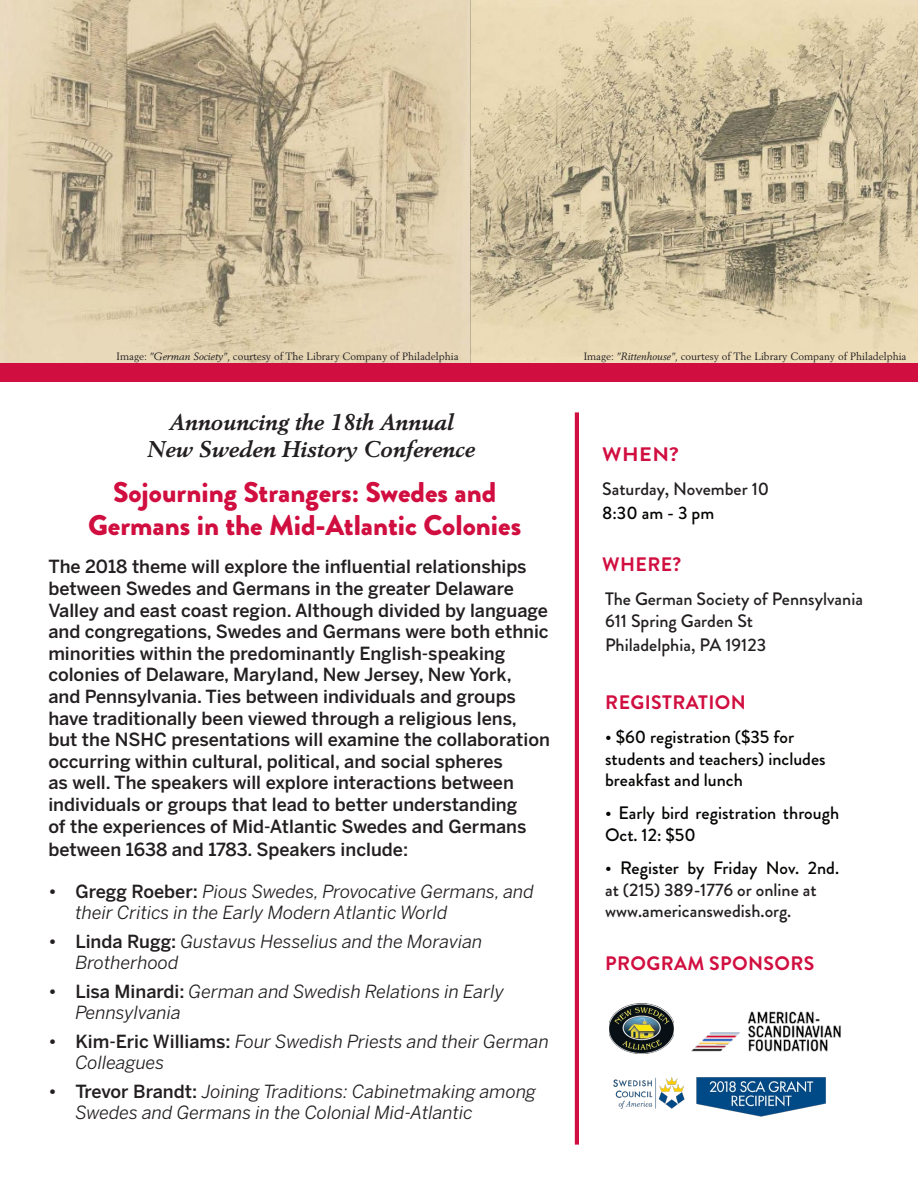
<style>
.page{position:relative;width:918px;height:1188px;background:#fff}
.page>*{position:absolute;margin:0;border:0;box-sizing:border-box;transform-origin:0 0}
.t1{font:900 28.5px/33px "Brandon Grotesque";color:#d10e40;text-align:center}
.t2{font:italic 700 22.5px "Berling LT Std";color:#231f20}
.t3{font:700 19.5px "Brandon Grotesque";letter-spacing:.02em;color:#d10e40}
.t4{font:700 19.5px "Brandon Grotesque";letter-spacing:.02em;color:#d10e40;scale:1.11 1}
.t5{font:500 18px/21.6px "Benton Sans";color:#231f20}
.t6{font:italic 18px/21.6px "Benton Sans";color:#231f20}
.t7{font:500 18px/21.6px "Brandon Grotesque";color:#231f20}
.t8{font:500 18px/21.6px "Brandon Grotesque";color:#040503}
.Text{font:10.5px "Berling LT Std";color:#231f20}
.s1{font-style:italic}
.s2{font-weight:500;font-style:normal}
.s3{color:#040503}
</style>
<div class="page">
<hr style="left:575px;top:412px;width:4px;height:733px;background:#d10e40">
<div style="left:0;top:363px;width:918px;height:19px;background:#d10e40"></div>
<img style="left:471px;top:0;width:447px;height:363px">
<img style="left:0;top:0;width:471px;height:363px">
<img style="left:609px;top:1003px;width:65px;height:51px">
<img style="left:691px;top:1011px;width:150px;height:41px">
<img style="left:613px;top:1077px;width:213px;height:40px">
<p class="Text" style="left:117px;top:350px;width:344px">Image: <span class="s1">”German Society”,</span> courtesy of The Library Company of Philadelphia</p>
<p class="Text" style="left:584px;top:350px;width:324px">Image: <span class="s1">”Rittenhouse”,</span> courtesy of The Library Company of Philadelphia</p>
<p class="t2" style="left:169px;top:409px;width:286px">Announcing the 18th Annual</p>
<p class="t2" style="left:147px;top:436px;width:329px">New Sweden History Conference</p>
<p class="t1" style="left:88px;top:476px;width:435px">Sojourning Strangers: Swedes and<br>Germans in the Mid-Atlantic Colonies</p>
<p class="t5" style="left:48px;top:556px;width:503px">The 2018 theme will explore the influential relationships between Swedes and Germans in the greater Delaware Valley and east coast region. Although divided by language and congregations, Swedes and Germans were both ethnic minorities within the predominantly English-speaking colonies of Delaware, Maryland, New Jersey, New York,<br>and Pennsylvania. Ties between individuals and groups have traditionally been viewed through a religious lens, but the NSHC presentations will examine the collaboration occurring within cultural, political, and social spheres<br>as well. The speakers will explore interactions between individuals or groups that lead to better understanding<br>of the experiences of Mid-Atlantic Swedes and Germans</p>
<p class="t5" style="left:48px;top:839px;width:361px">between 1638 and 1783. Speakers include:</p>
<p class="t6" style="left:75px;top:881px;width:460px;text-indent:-27px"><span class="s2">• Gregg Roeber:</span> Pious Swedes, Provocative Germans, and their Critics in the Early Modern Atlantic World</p>
<p class="t6" style="left:75px;top:931px;width:409px;text-indent:-27px"><span class="s2">• Linda Rugg:</span> Gustavus Hesselius and the Moravian<br>Brotherhood</p>
<p class="t6" style="left:75px;top:980px;width:430px;text-indent:-27px"><span class="s2">• Lisa Minardi:</span> German and Swedish Relations in Early<br>Pennsylvania</p>
<p class="t6" style="left:75px;top:1030px;width:475px;text-indent:-27px"><span class="s2">• Kim-Eric Williams:</span> Four Swedish Priests and their German<br>Colleagues</p>
<p class="t6" style="left:75px;top:1080px;width:462px;text-indent:-27px"><span class="s2">• Trevor Brandt:</span> Joining Traditions: Cabinetmaking among<br>Swedes and Germans in the Colonial Mid-Atlantic</p>
<p class="t4" style="left:602px;top:440px;width:71px">WHEN?</p>
<p class="t7" style="left:602px;top:478px;width:169px">Saturday, November 10</p>
<p class="t8" style="left:602px;top:502px;width:114px">8:30 am - 3 pm</p>
<p class="t3" style="left:602px;top:551px;width:80px">WHERE?</p>
<p class="t7" style="left:605px;top:589px;width:259px">The German Society of Pennsylvania</p>
<p class="t7" style="left:605px;top:610px;width:149px">611 Spring Garden St</p>
<p class="t7" style="left:605px;top:635px;width:163px">Philadelphia, PA 19123</p>
<p class="t3" style="left:605px;top:689px;width:142px">REGISTRATION</p>
<p class="t8" style="left:605px;top:726px;width:222px">• $60 registration ($35 for students and teachers) includes breakfast and lunch</p>
<p class="t8" style="left:605px;top:803px;width:235px">• Early bird registration through<br>Oct. 12: $50</p>
<p class="t7" style="left:605px;top:857px;width:236px"><span class="s3">• Register by Friday Nov. 2nd. </span>at (215) 389-1776 or online at www.americanswedish.org.</p>
<p class="t3" style="left:605px;top:949px;width:211px">PROGRAM SPONSORS</p>
</div>
